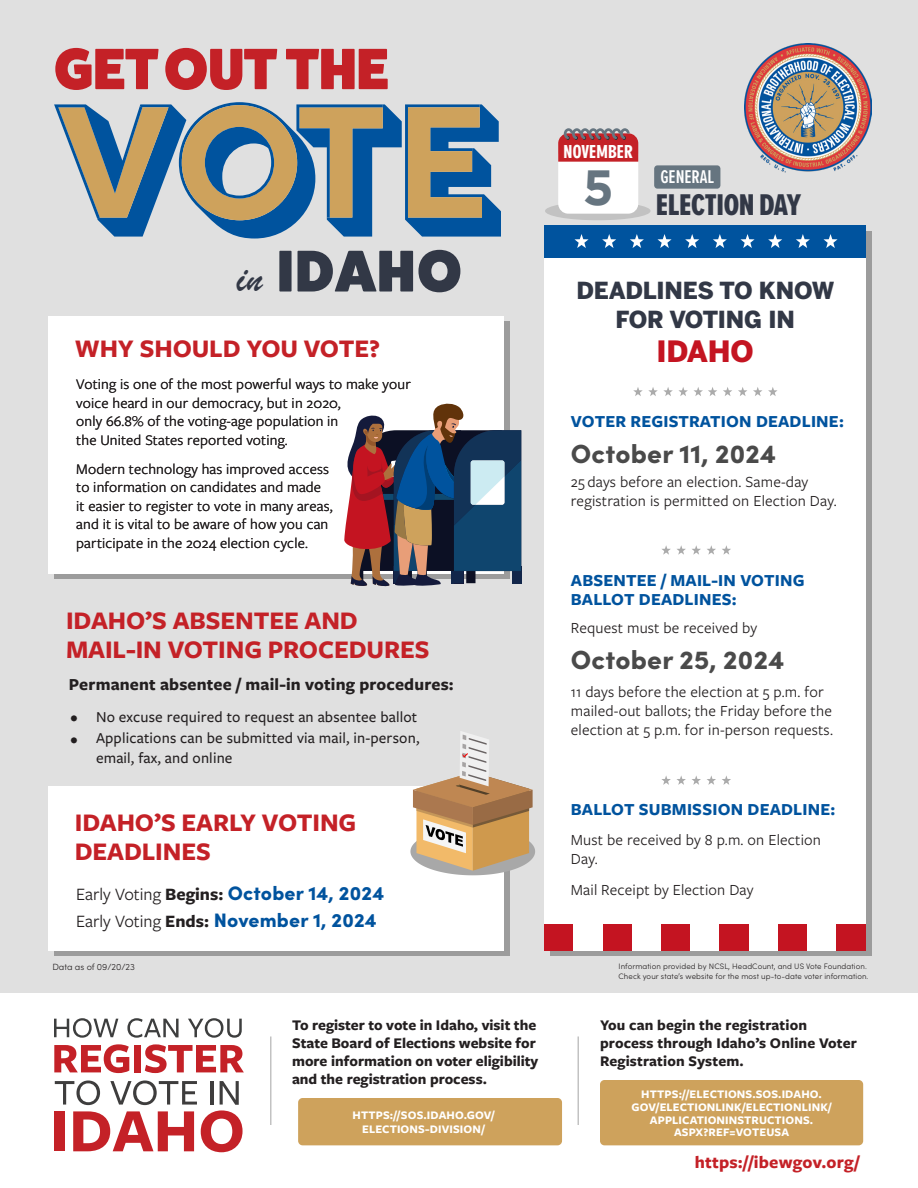
<style>
.page{position:relative;width:918px;height:1188px;background:#fff}
.page>*{position:absolute;margin:0;border:0;box-sizing:border-box;transform-origin:0 0}
.t1{font:800 59.1px "Fat Frank";letter-spacing:.03em;color:#323846}
.t2{font:700 49.2px "Gotham";color:#667580}
.t3{font:31.05px "Proxima Nova Ex Cn Extrabld";letter-spacing:-.01em;color:#323846}
.t4{font:900 29.25px "Benton Sans";letter-spacing:-.01em;color:#c41421}
.t5{font:700 26.25px/29.2px "Freight Sans Pro";letter-spacing:-.005em;color:#c42127}
.t6{font:900 26.25px "Sofia Pro";letter-spacing:.01em;color:#4a4a4a}
.t7{font:900 23.4px/29.2px "Benton Sans";letter-spacing:-.01em;color:#323846;text-align:center}
.t8{font:900 19.5px "Sofia Pro";letter-spacing:.01em;color:#00539e}
.t9{font:900 19.5px "Neuzeit Gro Ext";letter-spacing:-.025em;color:#fff}
.t10{font:600 19.2px "Proxima Nova Ex Cn";color:#fff}
.t11{font:700 18px "Freight Sans Pro";letter-spacing:.01em;color:#c42127}
.t12{font:700 17.55px/18.9px "Freight Sans Pro";letter-spacing:.01em;color:#00539e}
.t13{font:700 17.55px "Freight Sans Pro";letter-spacing:.01em;color:#231f20}
.t14{font:16.05px/19.2px "Freight Sans Pro";letter-spacing:.01em;color:#231f20}
.t15{font:500 15.75px/20.4px "Freight Sans Pro";letter-spacing:.01em;color:#231f20}
.t16{font:300 15.75px "Freight Sans Pro";color:#231f20}
.t17{font:15.3px/18.5px "Freight Sans Pro";letter-spacing:.01em;color:#231f20}
.t18{font:700 15.3px/18px "Freight Sans Pro";color:#231f20}
.t19{font:700 12px/12.8px "Freight Sans Pro";letter-spacing:.01em;color:#fff;text-align:center}
.t20{font:300 9px "Sofia Pro";color:#231f20}
.t21{font:300 7.95px/9.4px "Sofia Pro";letter-spacing:.01em;color:#231f20}
.s1{font-family:"Brush Script";font-weight:400;font-size:43.5px}
.s2{font-family:"Freight Sans Pro";font-weight:400;font-size:18px;color:#231f20}
.s3{font-family:"Freight Sans Pro";font-weight:700;font-size:18px;color:#231f20}
</style>
<div class="page">
<div style="left:0;top:0;width:918px;height:1182px;background:#e0e0e0"></div>
<div style="left:0;top:993px;width:918px;height:195px;background:#fff"></div>
<svg style="left:55px;top:48px;width:104px;height:42px"></svg>
<svg style="left:165px;top:48px;width:112px;height:42px"></svg>
<svg style="left:286px;top:49px;width:102px;height:40px"></svg>
<svg style="left:54px;top:102px;width:447px;height:137px"></svg>
<div style="left:54px;top:795px;width:456px;height:161px;background:#9c9c9c"></div>
<div style="left:49px;top:316px;width:455px;height:258px;background:#fff"></div>
<div style="left:49px;top:786px;width:455px;height:165px;background:#fff"></div>
<div style="left:550px;top:231px;width:322px;height:725px;background:#9c9c9c"></div>
<div style="left:545px;top:230px;width:321px;height:718px;background:#fff"></div>
<div style="left:654px;top:165px;width:66px;height:24px;background:#667580;border-radius:3px"></div>
<div style="left:545px;top:202px;width:106px;height:18px;background:#c2c2c2;border-radius:50%"></div>
<svg style="left:558px;top:128px;width:80px;height:86px;background:#e2b3b5"></svg>
<div style="left:545px;top:225px;width:321px;height:33px;background:#00539e"></div>
<svg style="left:630px;top:234px;width:14px;height:14px"></svg>
<svg style="left:657px;top:234px;width:15px;height:14px"></svg>
<svg style="left:685px;top:234px;width:14px;height:14px"></svg>
<svg style="left:602px;top:234px;width:14px;height:14px"></svg>
<svg style="left:574px;top:234px;width:15px;height:14px"></svg>
<svg style="left:768px;top:234px;width:14px;height:14px"></svg>
<svg style="left:796px;top:234px;width:14px;height:14px"></svg>
<svg style="left:824px;top:234px;width:14px;height:14px"></svg>
<svg style="left:740px;top:234px;width:15px;height:14px"></svg>
<svg style="left:713px;top:234px;width:14px;height:14px"></svg>
<img style="left:744px;top:43px;width:128px;height:130px">
<div style="left:298px;top:1098px;width:264px;height:47px;background:#cea25c;border-radius:4px"></div>
<div style="left:600px;top:1080px;width:263px;height:65px;background:#cea25c;border-radius:4px"></div>
<svg style="left:342px;top:403px;width:179px;height:184px"></svg>
<svg style="left:54px;top:1018px;width:64px;height:20px"></svg>
<svg style="left:127px;top:1018px;width:52px;height:20px"></svg>
<svg style="left:188px;top:1018px;width:54px;height:20px"></svg>
<svg style="left:54px;top:1044px;width:75px;height:29px"></svg>
<div style="left:134px;top:1045px;width:7px;height:27px;background:#c42127"></div>
<svg style="left:145px;top:1044px;width:99px;height:29px"></svg>
<svg style="left:55px;top:1081px;width:188px;height:71px"></svg>
<svg style="left:410px;top:731px;width:125px;height:144px"></svg>
<svg style="left:738px;top:387px;width:9px;height:9px"></svg>
<svg style="left:753px;top:387px;width:9px;height:9px"></svg>
<svg style="left:768px;top:387px;width:10px;height:9px"></svg>
<svg style="left:723px;top:387px;width:9px;height:9px"></svg>
<svg style="left:633px;top:387px;width:84px;height:9px"></svg>
<svg style="left:692px;top:776px;width:9px;height:9px"></svg>
<svg style="left:707px;top:776px;width:9px;height:9px"></svg>
<svg style="left:722px;top:776px;width:9px;height:9px"></svg>
<svg style="left:661px;top:776px;width:25px;height:9px"></svg>
<svg style="left:692px;top:545px;width:9px;height:10px"></svg>
<svg style="left:707px;top:545px;width:9px;height:10px"></svg>
<svg style="left:722px;top:545px;width:9px;height:10px"></svg>
<svg style="left:662px;top:545px;width:24px;height:10px"></svg>
<hr style="left:578px;top:1036px;width:1px;height:89px;background:#c2c2c2">
<hr style="left:270px;top:1036px;width:2px;height:89px;background:#c2c2c2">
<div style="left:545px;top:924px;width:29px;height:27px;background:#c41421"></div>
<div style="left:574px;top:924px;width:29px;height:27px;background:#fff"></div>
<div style="left:603px;top:924px;width:29px;height:27px;background:#c41421"></div>
<div style="left:632px;top:924px;width:29px;height:27px;background:#fff"></div>
<div style="left:661px;top:924px;width:30px;height:27px;background:#c41421"></div>
<div style="left:691px;top:924px;width:29px;height:27px;background:#fff"></div>
<div style="left:720px;top:924px;width:29px;height:27px;background:#c41421"></div>
<div style="left:749px;top:924px;width:29px;height:27px;background:#fff"></div>
<div style="left:778px;top:924px;width:29px;height:27px;background:#c41421"></div>
<div style="left:807px;top:924px;width:29px;height:27px;background:#fff"></div>
<div style="left:836px;top:924px;width:30px;height:27px;background:#c41421"></div>
<p class="t1" style="left:236px;top:238px;width:227px"><span class="s1">in</span> IDAHO</p>
<p class="t5" style="left:75px;top:333px;width:307px">WHY SHOULD YOU VOTE?</p>
<p class="t17" style="left:76px;top:375px;width:336px">Voting is one of the most powerful ways to make your</p>
<p class="t17" style="left:76px;top:393px;width:266px">voice heard in our democracy, but in 2020,</p>
<p class="t17" style="left:76px;top:411px;width:264px">only 66.8% of the voting-age population in</p>
<p class="t17" style="left:76px;top:430px;width:213px">the United States reported voting.</p>
<p class="t17" style="left:76px;top:459px;width:258px">Modern technology has improved access to information on candidates and made it easier to register to vote in many areas, and it is vital to be aware of how you can participate in the 2024 election cycle.</p>
<p class="t5" style="left:66px;top:605px;width:293px">IDAHO’S ABSENTEE AND</p>
<p class="t5" style="left:66px;top:634px;width:365px">MAIL-IN VOTING PROCEDURES</p>
<p class="t13" style="left:69px;top:672px;width:386px">Permanent absentee / mail-in voting procedures:</p>
<p class="t16" style="left:70px;top:707px;width:9px">•</p>
<p class="t16" style="left:70px;top:728px;width:9px">•</p>
<p class="t15" style="left:96px;top:706px;width:325px">No excuse required to request an absentee ballot<br>Applications can be submitted via mail, in-person, email, fax, and online</p>
<p class="t5" style="left:75px;top:807px;width:283px">IDAHO’S EARLY VOTING<br>DEADLINES</p>
<p class="t8" style="left:76px;top:878px;width:310px"><span class="s2">Early Voting</span> <span class="s3">Begins:</span> October 14, 2024</p>
<p class="t8" style="left:76px;top:905px;width:302px"><span class="s2">Early Voting</span> <span class="s3">Ends:</span> November 1, 2024</p>
<p class="t20" style="left:52px;top:960px;width:84px">Data as of 09/20/23</p>
<p class="t18" style="left:292px;top:1016px;width:248px">To register to vote in Idaho, visit the State Board of Elections website for more information on voter eligibility and the registration process.</p>
<p class="t19" style="left:353px;top:1108px;width:144px;line-height:13.5px">HTTPS://SOS.IDAHO.GOV/<br>ELECTIONS-DIVISION/</p>
<p class="t9" style="left:563px;top:141px;width:71px">NOVEMBER</p>
<h2 class="t2" style="left:583px;top:159px;width:33px">5</h2>
<p class="t10" style="left:660px;top:163px;width:55px">GENERAL</p>
<h3 class="t3" style="left:656px;top:182px;width:147px">ELECTION DAY</h3>
<p class="t7" style="left:577px;top:275px;width:259px">DEADLINES TO KNOW<br>FOR VOTING IN</p>
<p class="t4" style="left:657px;top:333px;width:99px">IDAHO</p>
<p class="t12" style="left:571px;top:412px;width:274px">VOTER REGISTRATION DEADLINE:</p>
<p class="t6" style="left:571px;top:433px;width:207px">October 11, 2024</p>
<p class="t14" style="left:571px;top:471px;width:267px">25 days before an election. Same-day registration is permitted on Election Day.</p>
<p class="t12" style="left:571px;top:570px;width:235px">ABSENTEE / MAIL-IN VOTING<br>BALLOT DEADLINES:</p>
<p class="t14" style="left:571px;top:618px;width:188px">Request must be received by</p>
<p class="t6" style="left:571px;top:639px;width:215px">October 25, 2024</p>
<p class="t14" style="left:571px;top:681px;width:264px">11 days before the election at 5 p.m. for mailed-out ballots; the Friday before the election at 5 p.m. for in-person requests.</p>
<p class="t12" style="left:571px;top:800px;width:266px">BALLOT SUBMISSION DEADLINE:</p>
<p class="t14" style="left:571px;top:829px;width:252px">Must be received by 8 p.m. on Election<br>Day.</p>
<p class="t14" style="left:571px;top:879px;width:184px">Mail Receipt by Election Day</p>
<p class="t21" style="left:619px;top:961px;width:251px">Information provided by NCSL, HeadCount, and US Vote Foundation.<br>Check your state’s website for the most up-to-date voter information.</p>
<p class="t18" style="left:600px;top:1016px;width:259px">You can begin the registration process through Idaho’s Online Voter<br>Registration System.</p>
<p class="t19" style="left:632px;top:1087px;width:202px">HTTPS://ELECTIONS.SOS.IDAHO.<br>GOV/ELECTIONLINK/ELECTIONLINK/<br>APPLICATIONINSTRUCTIONS.<br>ASPX?REF=VOTEUSA</p>
<p class="t11" style="left:695px;top:1149px;width:167px">https://ibewgov.org/</p>
</div>
